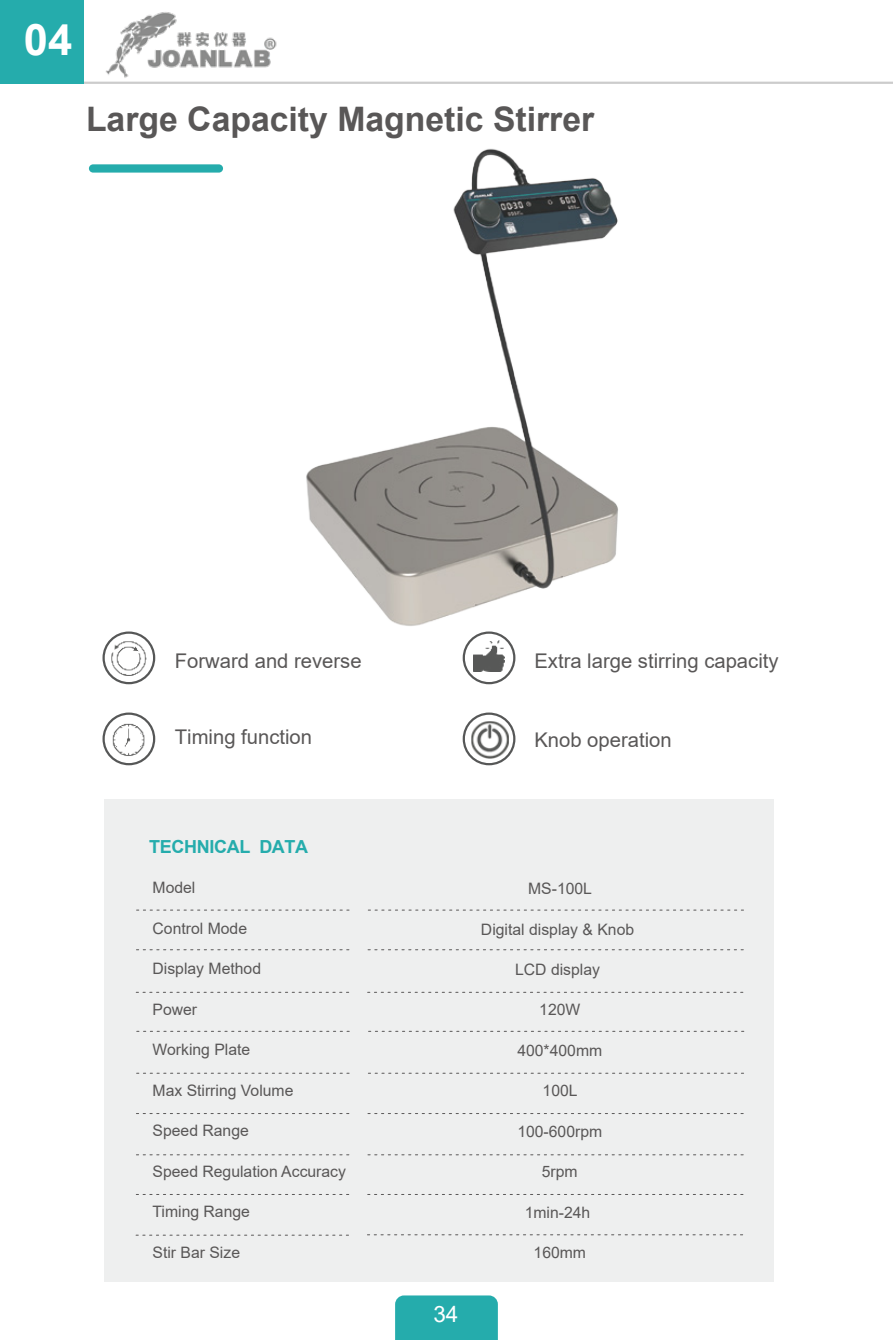
<style>
.page{position:relative;width:893px;height:1340px;background:#fff}
.page>*{position:absolute;margin:0;border:0;box-sizing:border-box;transform-origin:0 0}
.t1{font:700 43.65px "Arial";color:#fff}
.t2{font:700 33.75px "Arial";color:#595757}
.t3{font:22.5px "Arial";color:#fff}
.t4{font:20.25px "Arial";color:#595757}
.t5{font:700 18px "Arial";letter-spacing:-.02em;color:#25acac}
.t6{font:15.75px "Arial";color:#595757}
</style>
<div class="page">
<div style="left:89px;top:164px;width:134px;height:9px;background:#25acac;border-radius:4px"></div>
<div style="left:104px;top:799px;width:670px;height:483px;background:#eeefef"></div>
<svg style="left:136px;top:949px;width:214px;height:1px"></svg>
<svg style="left:136px;top:991px;width:213px;height:1px"></svg>
<svg style="left:137px;top:909px;width:213px;height:1px"></svg>
<svg style="left:137px;top:1072px;width:213px;height:1px"></svg>
<svg style="left:136px;top:1113px;width:214px;height:1px"></svg>
<svg style="left:137px;top:1030px;width:213px;height:1px"></svg>
<svg style="left:136px;top:1154px;width:214px;height:1px"></svg>
<svg style="left:136px;top:1234px;width:213px;height:1px"></svg>
<svg style="left:368px;top:949px;width:376px;height:1px"></svg>
<svg style="left:368px;top:991px;width:375px;height:1px"></svg>
<svg style="left:368px;top:909px;width:376px;height:1px"></svg>
<svg style="left:368px;top:1072px;width:376px;height:1px"></svg>
<svg style="left:368px;top:1113px;width:376px;height:1px"></svg>
<svg style="left:369px;top:1030px;width:375px;height:1px"></svg>
<svg style="left:368px;top:1154px;width:376px;height:1px"></svg>
<svg style="left:367px;top:1234px;width:376px;height:1px"></svg>
<div style="left:463px;top:712px;width:52px;height:53px;border:2px solid #565757;border-radius:50%"></div>
<img style="left:469px;top:719px;width:40px;height:39px">
<div style="left:102px;top:712px;width:53px;height:53px;border:2px solid #565757;border-radius:50%"></div>
<img style="left:106px;top:716px;width:44px;height:48px">
<img style="left:306px;top:148px;width:312px;height:494px">
<div style="left:463px;top:631px;width:52px;height:53px;border:2px solid #565757;border-radius:50%"></div>
<img style="left:474px;top:640px;width:30px;height:31px">
<img style="left:108px;top:638px;width:41px;height:37px">
<div style="left:102px;top:631px;width:53px;height:53px;border:2px solid #565757;border-radius:50%"></div>
<hr style="left:0;top:82px;width:893px;height:2px;background:#ccc">
<img style="left:95px;top:12px;width:191px;height:70px">
<div style="left:0;top:0;width:84px;height:84px;background:#25acac"></div>
<div style="left:395px;top:1295px;width:103px;height:44px;background:#25acac"></div>
<h1 class="t1" style="left:24px;top:9px;width:50px">04</h1>
<h2 class="t2" style="left:86px;top:95px;width:510px">Large Capacity Magnetic Stirrer</h2>
<p class="t4" style="left:175px;top:646px;width:188px">Forward and reverse</p>
<p class="t4" style="left:534px;top:647px;width:246px">Extra large stirring capacity</p>
<p class="t4" style="left:175px;top:723px;width:139px">Timing function</p>
<p class="t4" style="left:534px;top:725px;width:139px">Knob operation</p>
<p class="t5" style="left:149px;top:833px;width:161px">TECHNICAL DATA</p>
<p class="t6" style="left:153px;top:876px;width:44px">Model</p>
<p class="t6" style="left:153px;top:917px;width:96px">Control Mode</p>
<p class="t6" style="left:153px;top:957px;width:110px">Display Method</p>
<p class="t6" style="left:153px;top:998px;width:46px">Power</p>
<p class="t6" style="left:153px;top:1038px;width:99px">Working Plate</p>
<p class="t6" style="left:153px;top:1079px;width:142px">Max Stirring Volume</p>
<p class="t6" style="left:153px;top:1119px;width:98px">Speed Range</p>
<p class="t6" style="left:153px;top:1160px;width:195px">Speed Regulation Accuracy</p>
<p class="t6" style="left:153px;top:1200px;width:99px">Timing Range</p>
<p class="t6" style="left:153px;top:1241px;width:89px">Stir Bar Size</p>
<h3 class="t3" style="left:433px;top:1298px;width:27px">34</h3>
<p class="t6" style="left:528px;top:877px;width:65px">MS-100L</p>
<p class="t6" style="left:481px;top:918px;width:155px">Digital display &amp; Knob</p>
<p class="t6" style="left:515px;top:958px;width:86px">LCD display</p>
<p class="t6" style="left:539px;top:998px;width:43px">120W</p>
<p class="t6" style="left:517px;top:1039px;width:86px">400*400mm</p>
<p class="t6" style="left:543px;top:1079px;width:37px">100L</p>
<p class="t6" style="left:517px;top:1120px;width:86px">100-600rpm</p>
<p class="t6" style="left:542px;top:1160px;width:37px">5rpm</p>
<p class="t6" style="left:525px;top:1201px;width:67px">1min-24h</p>
<p class="t6" style="left:534px;top:1241px;width:54px">160mm</p>
</div>
